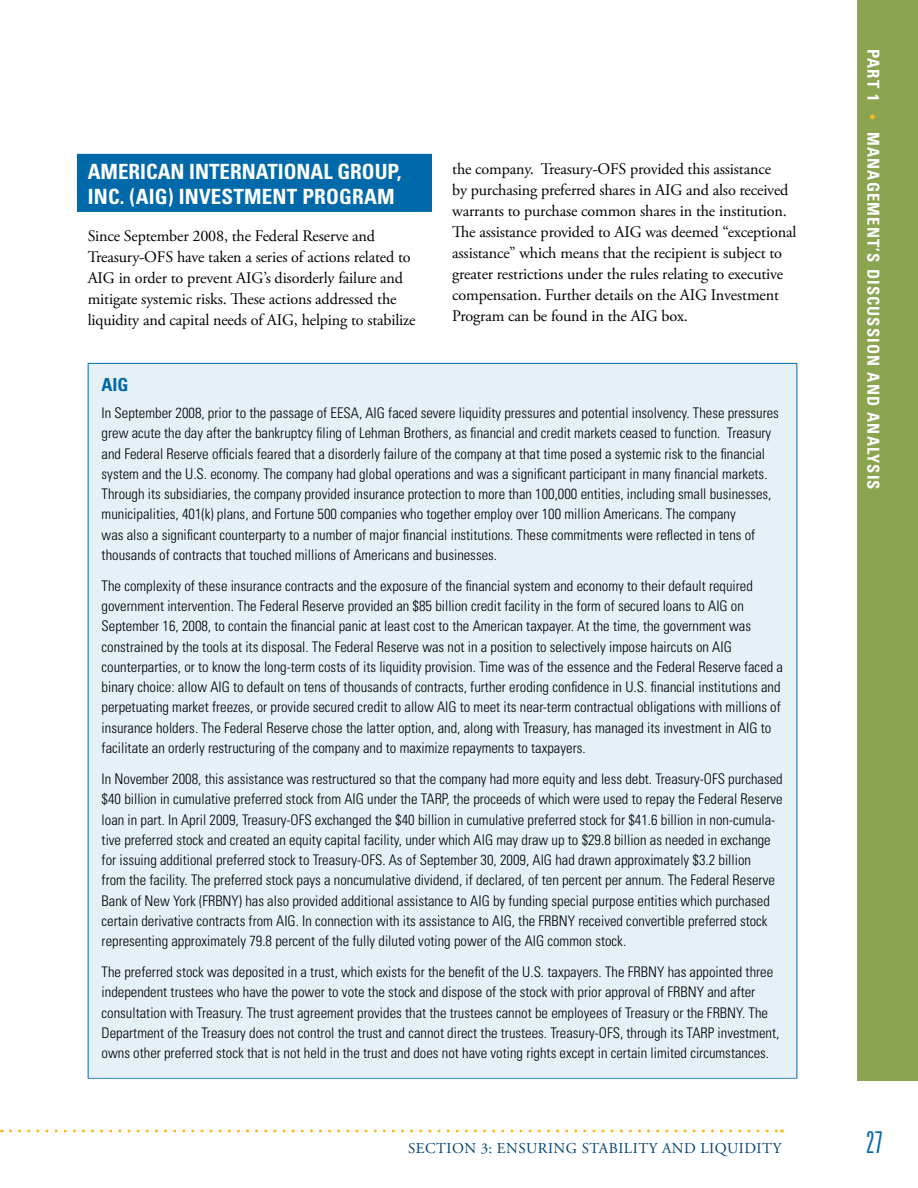
<style>
.page{position:relative;width:918px;height:1188px;background:#fff}
.page>*{position:absolute;margin:0;border:0;box-sizing:border-box;transform-origin:0 0}
.t1{font:300 ultra-condensed 30px "Univers";color:#0069aa}
.t2{font:700 condensed 21px/25px "Univers";color:#fff}
.t3{font:700 condensed 18px "Univers";color:#0069aa}
.t4{font:700 condensed 16.5px "Univers";letter-spacing:.07em;color:#fff}
.t5{font:16.2px/21px "Adobe Garamond Pro";letter-spacing:-.01em;color:#000}
.t6{font:15px "Adobe Garamond Pro";letter-spacing:.035em;color:#00406c}
.t7{font:300 condensed 14.7px/20.2px "Univers";color:#000}
</style>
<div class="page">
<div style="left:857px;top:0;width:61px;height:1080px;background:#8aa450"></div>
<svg style="left:10px;top:1130px;width:773px;height:3px"></svg>
<div style="left:77px;top:154px;width:355px;height:33px;background:#0069aa"></div>
<div style="left:77px;top:179px;width:355px;height:33px;background:#0069aa"></div>
<div style="left:88px;top:363px;width:709px;height:715px;background:#e6f0f7"></div>
<hr style="left:88px;top:363px;width:709px;height:1px;background:#0069aa">
<hr style="left:88px;top:364px;width:1px;height:714px;background:#0069aa">
<hr style="left:797px;top:364px;width:1px;height:714px;background:#0069aa">
<hr style="left:88px;top:1078px;width:709px;height:1px;background:#3387bb">
<h2 class="t2" style="left:88px;top:161px;width:315px">AMERICAN INTERNATIONAL GROUP,<br>INC. (AIG) INVESTMENT PROGRAM</h2>
<p class="t5" style="left:88px;top:227px;width:329px">Since September 2008, the Federal Reserve and Treasury-OFS have taken a series of actions related to AIG in order to prevent AIG’s disorderly failure and mitigate systemic risks. These actions addressed the liquidity and capital needs of AIG, helping to stabilize</p>
<p class="t5" style="left:452px;top:159px;width:346px">the company. Treasury-OFS provided this assistance<br>by purchasing preferred shares in AIG and also received warrants to purchase common shares in the institution.<br>The assistance provided to AIG was deemed “exceptional assistance” which means that the recipient is subject to greater restrictions under the rules relating to executive compensation. Further details on the AIG Investment Program can be found in the AIG box.</p>
<p class="t3" style="left:102px;top:378px;width:28px">AIG</p>
<p class="t7" style="left:102px;top:404px;width:679px">In September 2008, prior to the passage of EESA, AIG faced severe liquidity pressures and potential insolvency. These pressures grew acute the day after the bankruptcy filing of Lehman Brothers, as financial and credit markets ceased to function. Treasury and Federal Reserve officials feared that a disorderly failure of the company at that time posed a systemic risk to the financial system and the U.S. economy. The company had global operations and was a significant participant in many financial markets.<br>Through its subsidiaries, the company provided insurance protection to more than 100,000 entities, including small businesses, municipalities, 401(k) plans, and Fortune 500 companies who together employ over 100 million Americans. The company<br>was also a significant counterparty to a number of major financial institutions. These commitments were reflected in tens of thousands of contracts that touched millions of Americans and businesses.</p>
<p class="t7" style="left:102px;top:577px;width:683px">The complexity of these insurance contracts and the exposure of the financial system and economy to their default required government intervention. The Federal Reserve provided an $85 billion credit facility in the form of secured loans to AIG on September 16, 2008, to contain the financial panic at least cost to the American taxpayer. At the time, the government was constrained by the tools at its disposal. The Federal Reserve was not in a position to selectively impose haircuts on AIG counterparties, or to know the long-term costs of its liquidity provision. Time was of the essence and the Federal Reserve faced a binary choice: allow AIG to default on tens of thousands of contracts, further eroding confidence in U.S. financial institutions and perpetuating market freezes, or provide secured credit to allow AIG to meet its near-term contractual obligations with millions of insurance holders. The Federal Reserve chose the latter option, and, along with Treasury, has managed its investment in AIG to facilitate an orderly restructuring of the company and to maximize repayments to taxpayers.</p>
<p class="t7" style="left:102px;top:770px;width:683px">In November 2008, this assistance was restructured so that the company had more equity and less debt. Treasury-OFS purchased $40 billion in cumulative preferred stock from AIG under the TARP, the proceeds of which were used to repay the Federal Reserve loan in part. In April 2009, Treasury-OFS exchanged the $40 billion in cumulative preferred stock for $41.6 billion in non-cumula&shy;tive preferred stock and created an equity capital facility, under which AIG may draw up to $29.8 billion as needed in exchange for issuing additional preferred stock to Treasury-OFS. As of September 30, 2009, AIG had drawn approximately $3.2 billion<br>from the facility. The preferred stock pays a noncumulative dividend, if declared, of ten percent per annum. The Federal Reserve Bank of New York (FRBNY) has also provided additional assistance to AIG by funding special purpose entities which purchased certain derivative contracts from AIG. In connection with its assistance to AIG, the FRBNY received convertible preferred stock representing approximately 79.8 percent of the fully diluted voting power of the AIG common stock.</p>
<p class="t7" style="left:102px;top:963px;width:679px">The preferred stock was deposited in a trust, which exists for the benefit of the U.S. taxpayers. The FRBNY has appointed three independent trustees who have the power to vote the stock and dispose of the stock with prior approval of FRBNY and after consultation with Treasury. The trust agreement provides that the trustees cannot be employees of Treasury or the FRBNY. The Department of the Treasury does not control the trust and cannot direct the trustees. Treasury-OFS, through its TARP investment, owns other preferred stock that is not held in the trust and does not have voting rights except in certain limited circumstances.</p>
<p class="t4" style="left:879px;top:49px;width:54px;rotate:90deg">PART 1</p>
<p class="t4" style="left:879px;top:132px;width:359px;rotate:90deg">MANAGEMENT’S DISCUSSION AND ANALYSIS</p>
<p class="t6" style="left:408px;top:1142px;width:375px">SECTION 3: ENSURING STABILITY AND LIQUIDITY</p>
<h1 class="t1" style="left:866px;top:1131px;width:18px">27</h1>
</div>
